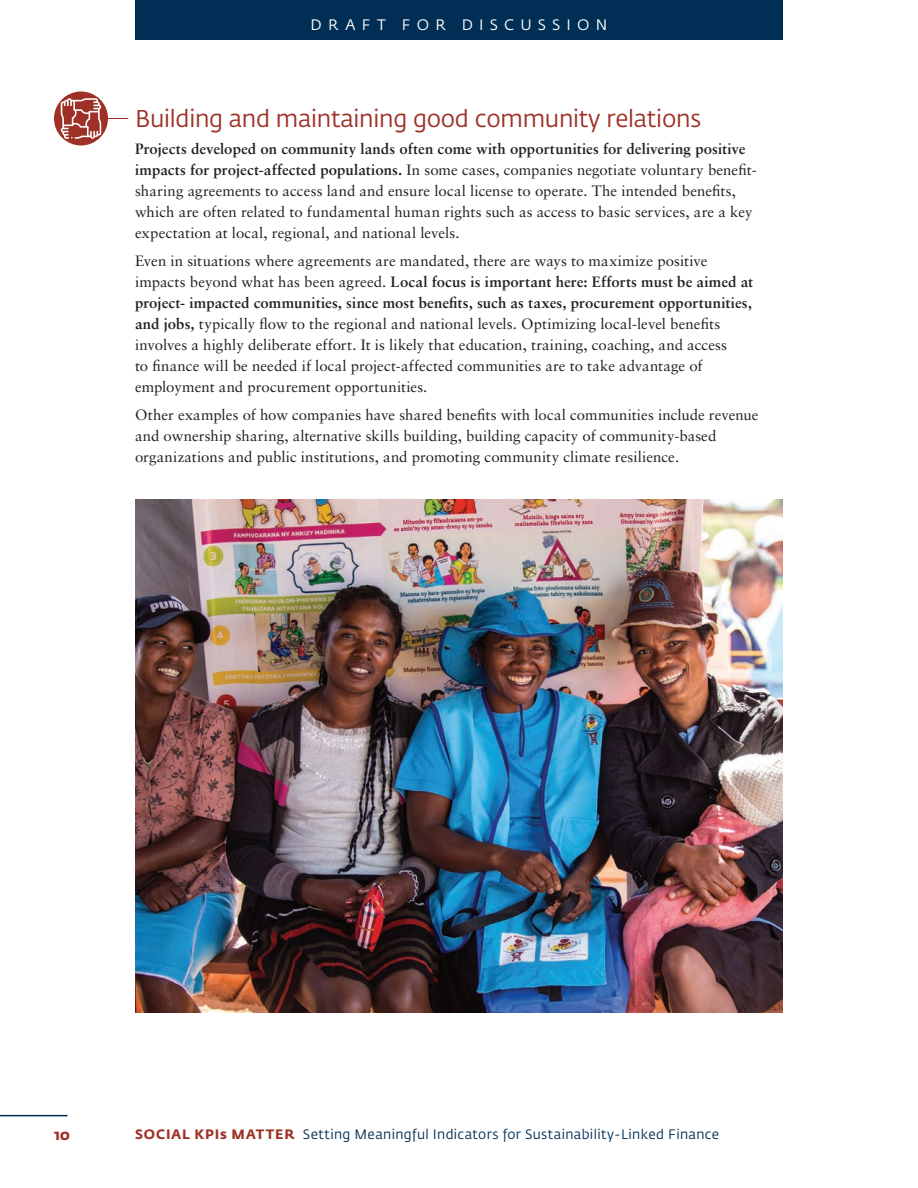
<style>
.page{position:relative;width:918px;height:1188px;background:#fff}
.page>*{position:absolute;margin:0;border:0;box-sizing:border-box;transform-origin:0 0}
.t1{font:24px "Fedra Sans Std";letter-spacing:-.01em;color:#9e3127}
.t2{font:15px/21px "Sabon LT Std";letter-spacing:.005em;color:#231f20}
.t3{font:15px "Fedra Sans Std";letter-spacing:.415em;color:#fff}
.t4{font:700 15px "Fedra Sans Std";color:#9e3127}
.t5{font:13.5px "Fedra Sans Std";letter-spacing:.03em;color:#002e54}
.s1{font-weight:700}
.s2{font-weight:700;color:#9e3127}
</style>
<div class="page">
<div style="left:135px;top:0;width:648px;height:40px;background:#002e54"></div>
<hr style="left:0;top:1115px;width:68px;height:1px;background:#002e54">
<div style="left:54px;top:92px;width:54px;height:54px;background:#9e3127;border-radius:50%"></div>
<svg style="left:61px;top:98px;width:67px;height:41px"></svg>
<img style="left:135px;top:500px;width:648px;height:512px">
<p class="t3" style="left:311px;top:16px;width:298px">DRAFT FOR DISCUSSION</p>
<h2 class="t1" style="left:135px;top:104px;width:568px">Building and maintaining good community relations</h2>
<p class="t2" style="left:135px;top:139px;width:623px"><span class="s1">Projects developed on community lands often come with opportunities for delivering positive impacts for project-affected populations.</span> In some cases, companies negotiate voluntary benefit&shy;sharing agreements to access land and ensure local license to operate. The intended benefits, which are often related to fundamental human rights such as access to basic services, are a key expectation at local, regional, and national levels.</p>
<p class="t2" style="left:135px;top:250px;width:620px">Even in situations where agreements are mandated, there are ways to maximize positive impacts beyond what has been agreed. <span class="s1">Local focus is important here: Efforts must be aimed at project- impacted communities, since most benefits, such as taxes, procurement opportunities, and jobs,</span> typically flow to the regional and national levels. Optimizing local-level benefits involves a highly deliberate effort. It is likely that education, training, coaching, and access<br>to finance will be needed if local project-affected communities are to take advantage of employment and procurement opportunities.</p>
<p class="t2" style="left:135px;top:404px;width:625px">Other examples of how companies have shared benefits with local communities include revenue and ownership sharing, alternative skills building, building capacity of community-based organizations and public institutions, and promoting community climate resilience.</p>
<p class="t4" style="left:54px;top:1125px;width:17px">10</p>
<p class="t5" style="left:135px;top:1126px;width:586px"><span class="s2">SOCIAL KPIs MATTER</span> Setting Meaningful Indicators for Sustainability-Linked Finance</p>
</div>
